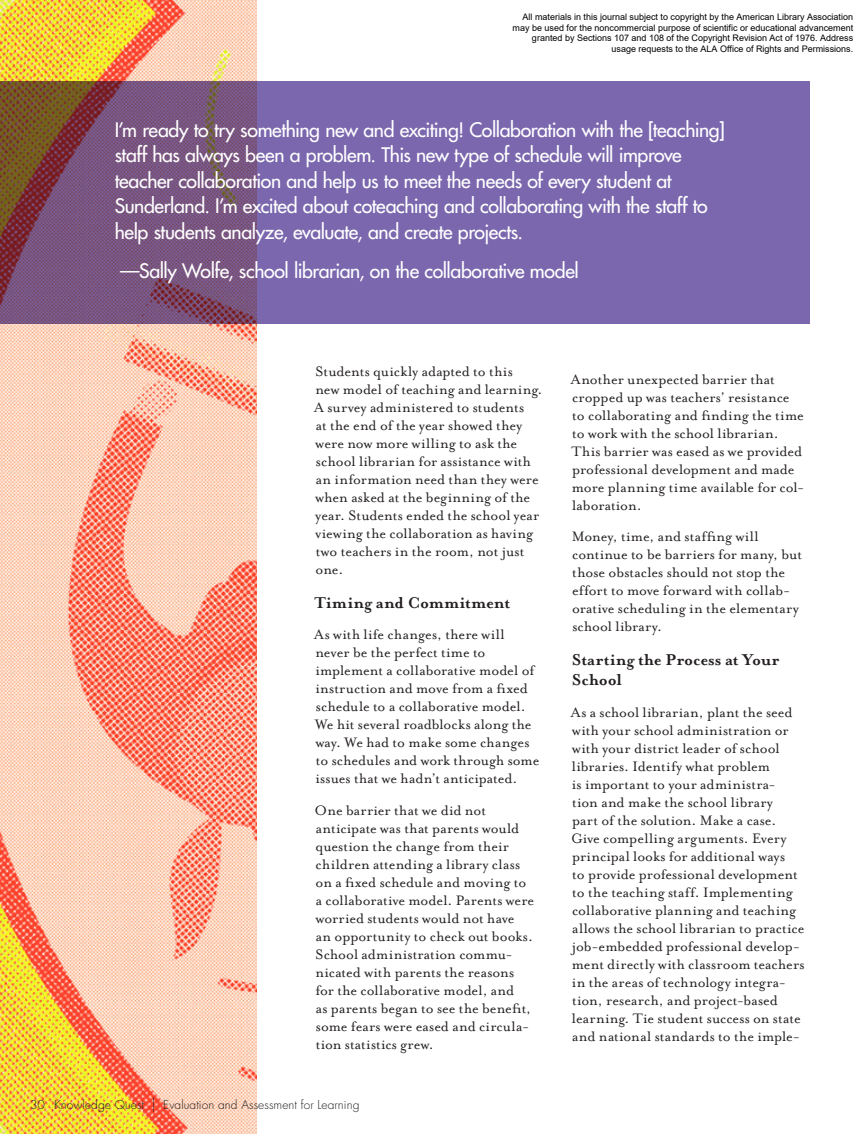
<style>
.page{position:relative;width:864px;height:1134px;background:#fff}
.page>*{position:absolute;margin:0;border:0;box-sizing:border-box;transform-origin:0 0}
.Body{font:19.5px/25.5px "Futura";letter-spacing:-.02em;color:#fff}
.Body_-_Head_A{font:700 18px/20.2px "Mrs Eaves";letter-spacing:.005em;color:#231f20}
.Body-2{font:15.75px/18px "Mrs Eaves Roman";letter-spacing:.005em;color:#231f20}
.t1{font:300 12px "Futura";letter-spacing:.005em;color:#231f20}
.t2{font:9px/10.8px "Arial";color:#000;text-align:right}
.s1{font-size:18px}
</style>
<div class="page">
<img style="left:0;top:0;width:256px;height:1134px">
<svg style="left:0;top:81px;width:810px;height:243px;background:#795f99"></svg>
<p class="t2" style="left:513px;top:11px;width:342px">All materials in this journal subject to copyright by the American Library Association may be used for the noncommercial purpose of scientific or educational advancement granted by Sections 107 and 108 of the Copyright Revision Act of 1976. Address usage requests to the ALA Office of Rights and Permissions.</p>
<p class="Body" style="left:115px;top:117px;width:612px">I’m ready to try something new and exciting! Collaboration with the [teaching] staff has always been a problem. This new type of schedule will improve teacher collaboration and help us to meet the needs of every student at Sunderland. I’m excited about coteaching and collaborating with the staff to help students analyze, evaluate, and create projects.</p>
<p class="Body" style="left:120px;top:258px;width:460px">—Sally Wolfe, school librarian, on the collaborative model</p>
<p class="Body-2" style="left:314px;top:363px;width:230px">Students quickly adapted to this<br>new model of teaching and learning.<br>A survey administered to students<br>at the end of the year showed they were now more willing to ask the school librarian for assistance with an information need than they were when asked at the beginning of the year. Students ended the school year viewing the collaboration as having two teachers in the room, not just one.</p>
<p class="Body_-_Head_A" style="left:314px;top:592px;width:197px">Timing and Commitment</p>
<p class="Body-2" style="left:314px;top:626px;width:227px">As with life changes, there will never be the perfect time to implement a collaborative model of instruction and move from a fixed schedule to a collaborative model.<br>We hit several roadblocks along the way. We had to make some changes to schedules and work through some issues that we hadn’t anticipated.</p>
<p class="Body-2" style="left:315px;top:801px;width:221px">One barrier that we did not anticipate was that parents would question the change from their children attending a library class on a fixed schedule and moving to a collaborative model. Parents were worried students would not have<br>an opportunity to check out books.<br>School administration commu&shy;nicated with parents the reasons for the collaborative model, and<br>as parents began to see the benefit, some fears were eased and circula&shy;tion statistics grew.</p>
<p class="t1" style="left:30px;top:1097px;width:331px">30 Knowledge Quest <span class="s1">|</span> Evaluation and Assessment for Learning</p>
<p class="Body-2" style="left:571px;top:370px;width:235px">Another unexpected barrier that cropped up was teachers’ resistance to collaborating and finding the time to work with the school librarian.<br>This barrier was eased as we provided professional development and made more planning time available for col&shy;laboration.</p>
<p class="Body-2" style="left:572px;top:528px;width:232px">Money, time, and staffing will continue to be barriers for many, but those obstacles should not stop the effort to move forward with collab&shy;orative scheduling in the elementary school library.</p>
<p class="Body_-_Head_A" style="left:572px;top:650px;width:208px">Starting the Process at Your<br>School</p>
<p class="Body-2" style="left:571px;top:703px;width:235px">As a school librarian, plant the seed with your school administration or with your district leader of school libraries. Identify what problem<br>is important to your administra-<br>tion and make the school library<br>part of the solution. Make a case.<br>Give compelling arguments. Every principal looks for additional ways<br>to provide professional development to the teaching staff. Implementing collaborative planning and teaching allows the school librarian to practice job-embedded professional develop&shy;ment directly with classroom teachers in the areas of technology integra&shy;tion, research, and project-based learning. Tie student success on state and national standards to the imple-</p>
</div>
